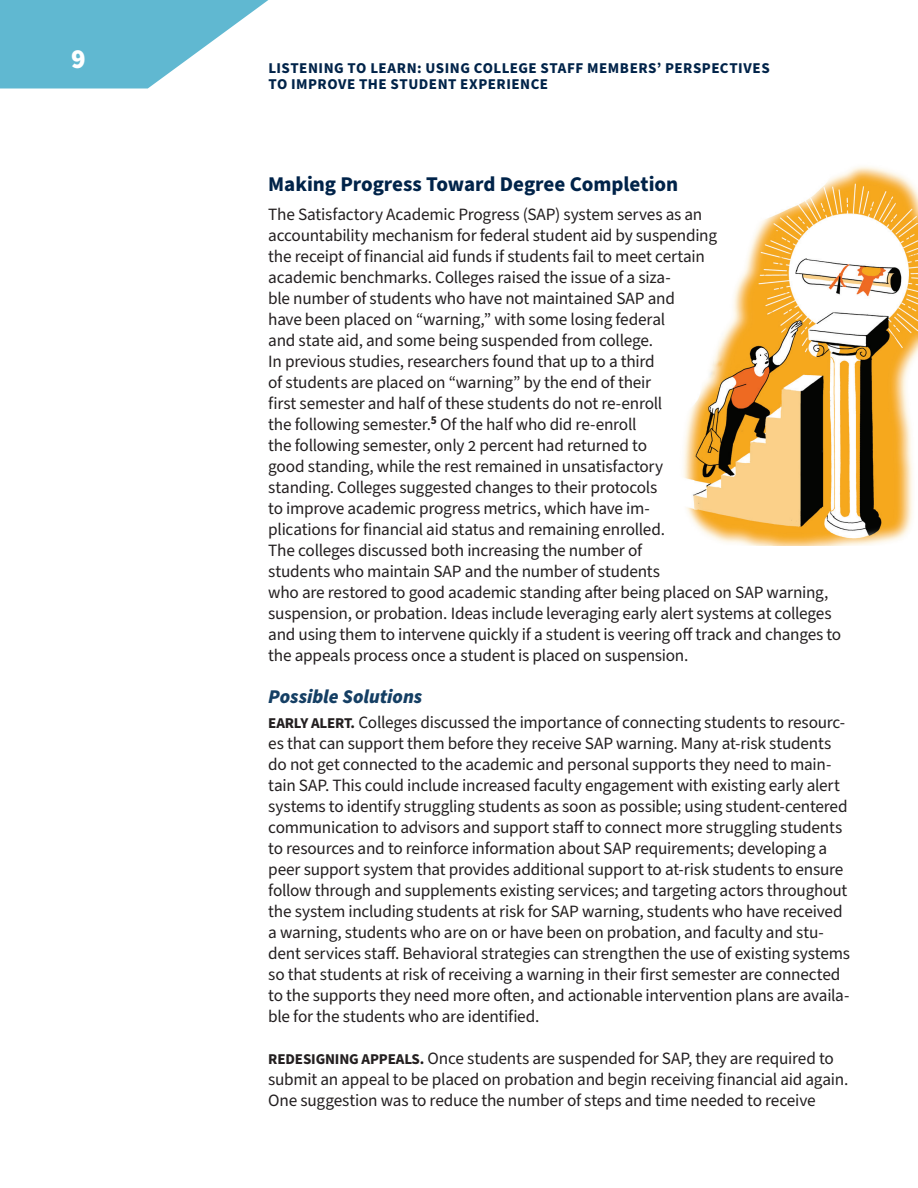
<style>
.page{position:relative;width:918px;height:1188px;background:#fff}
.page>*{position:absolute;margin:0;border:0;box-sizing:border-box;transform-origin:0 0}
.t1{font:900 27px "Source Sans Pro";color:#fff}
.Subhead_B{font:700 21px "Source Sans Pro";letter-spacing:-.005em;color:#002349}
.Subhead_C{font:italic 900 19.5px "Source Sans Pro";color:#153f64}
.Body_Text{font:17.25px/21px "Source Sans Pro";letter-spacing:-.015em;color:#231f20}
.t2{font:700 15px/16.5px "Source Sans Pro";letter-spacing:.035em;color:#002349}
.s1{font-weight:700;font-size:15px}
</style>
<div class="page">
<svg style="left:0;top:0;width:268px;height:88px"></svg>
<img style="left:683px;top:166px;width:234px;height:379px">
<h1 class="t1" style="left:71px;top:40px;width:16px">9</h1>
<p class="t2" style="left:268px;top:60px;width:503px">LISTENING TO LEARN: USING COLLEGE STAFF MEMBERS’ PERSPECTIVES<br>TO IMPROVE THE STUDENT EXPERIENCE</p>
<p class="Subhead_B" style="left:268px;top:170px;width:412px">Making Progress Toward Degree Completion</p>
<p class="Body_Text" style="left:268px;top:204px;width:575px">The Satisfactory Academic Progress (SAP) system serves as an<br>accountability mechanism for federal student aid by suspending<br>the receipt of financial aid funds if students fail to meet certain<br>academic benchmarks. Colleges raised the issue of a siza-<br>ble number of students who have not maintained SAP and<br>have been placed on “warning,” with some losing federal<br>and state aid, and some being suspended from college.<br>In previous studies, researchers found that up to a third<br>of students are placed on “warning” by the end of their<br>first semester and half of these students do not re-enroll<br>the following semester.<sup>5</sup> Of the half who did re-enroll<br>the following semester, only 2 percent had returned to<br>good standing, while the rest remained in unsatisfactory<br>standing. Colleges suggested changes to their protocols<br>to improve academic progress metrics, which have im-<br>plications for financial aid status and remaining enrolled.<br>The colleges discussed both increasing the number of<br>students who maintain SAP and the number of students<br>who are restored to good academic standing after being placed on SAP warning, suspension, or probation. Ideas include leveraging early alert systems at colleges and using them to intervene quickly if a student is veering off track and changes to the appeals process once a student is placed on suspension.</p>
<p class="Subhead_C" style="left:268px;top:683px;width:156px">Possible Solutions</p>
<p class="Body_Text" style="left:268px;top:713px;width:583px"><span class="s1">EARLY ALERT.</span> Colleges discussed the importance of connecting students to resourc&shy;es that can support them before they receive SAP warning. Many at-risk students do not get connected to the academic and personal supports they need to main&shy;tain SAP. This could include increased faculty engagement with existing early alert systems to identify struggling students as soon as possible; using student-centered communication to advisors and support staff to connect more struggling students to resources and to reinforce information about SAP requirements; developing a peer support system that provides additional support to at-risk students to ensure follow through and supplements existing services; and targeting actors throughout the system including students at risk for SAP warning, students who have received a warning, students who are on or have been on probation, and faculty and stu&shy;dent services staff. Behavioral strategies can strengthen the use of existing systems so that students at risk of receiving a warning in their first semester are connected to the supports they need more often, and actionable intervention plans are availa&shy;ble for the students who are identified.</p>
<p class="Body_Text" style="left:268px;top:1049px;width:582px"><span class="s1">REDESIGNING APPEALS.</span> Once students are suspended for SAP, they are required to submit an appeal to be placed on probation and begin receiving financial aid again.<br>One suggestion was to reduce the number of steps and time needed to receive</p>
</div>
